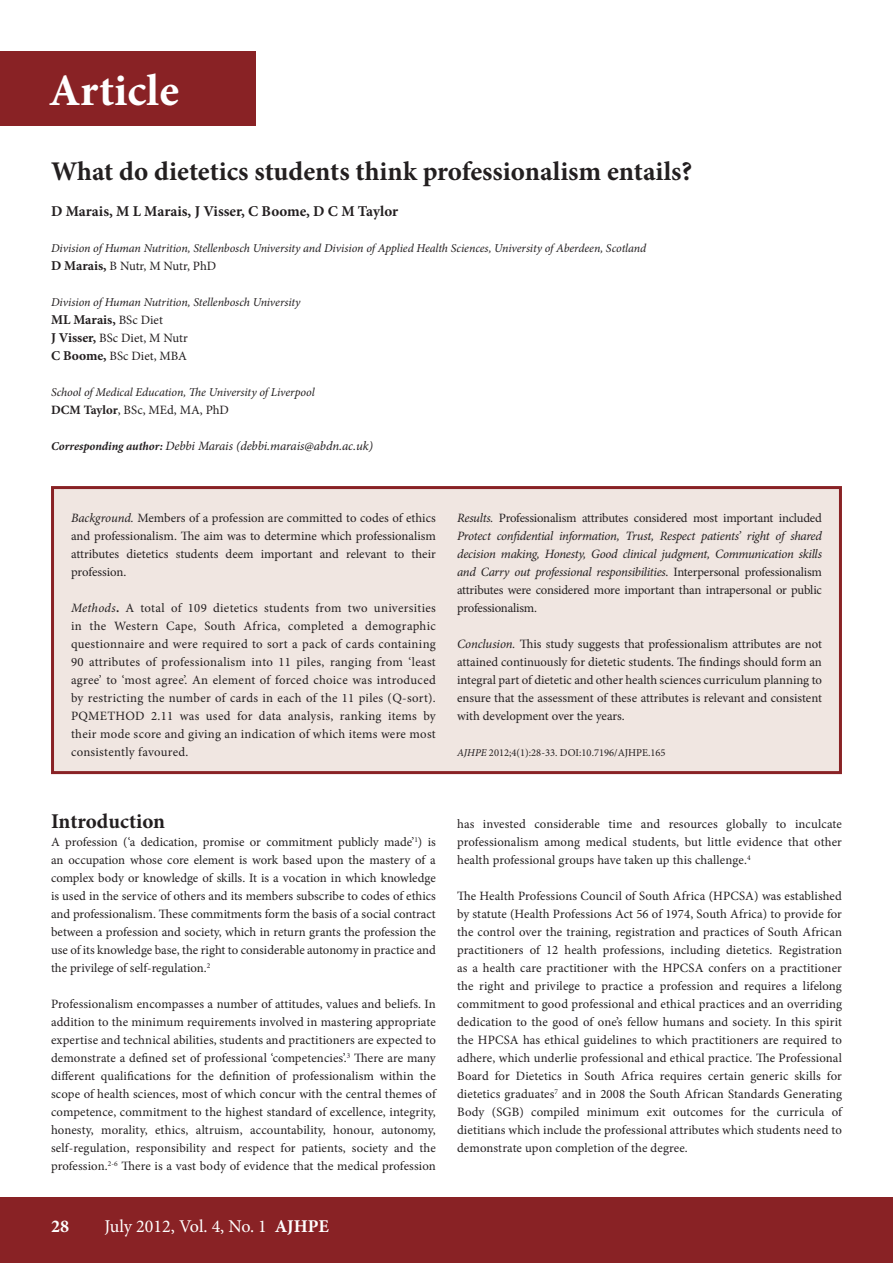
<style>
.page{position:relative;width:893px;height:1263px;background:#fff}
.page>*{position:absolute;margin:0;border:0;box-sizing:border-box;transform-origin:0 0}
.t1{font:700 45px "Minion Pro";letter-spacing:.005em;color:#fff}
.A_HEAD{font:700 27px "Minion Pro";color:#231f20}
.B_HEAD{font:700 21px "Minion Pro";letter-spacing:-.005em;color:#231f20}
.t2{font:18px "Minion Pro";letter-spacing:-.005em;color:#fff}
.t3{font:700 18px "Minion Pro";color:#fff}
.AUTHORS_NAME{font:700 15px "Minion Pro";letter-spacing:-.005em;color:#231f20}
.AUTHORS_NAME-2{font:700 13.5px "Minion Pro";color:#231f20}
.CPD_TEXT{font:12.75px/18px "Minion Pro";letter-spacing:.005em;color:#231f20;text-align:justify}
.CPD_TEXT-2{font:italic 12.75px/18px "Minion Pro";letter-spacing:-.025em;color:#231f20;text-align:justify}
.AUTHORS_NAME-3{font:12.75px "Minion Pro";color:#231f20}
.CORRESPONDENCE{font:italic 12.75px "Minion Pro";letter-spacing:-.015em;color:#231f20}
.AUTHORS_DETAILS{font:italic 12px "Minion Pro";letter-spacing:-.01em;color:#231f20}
.BODY_COPY{font:10.5px "Minion Pro";color:#231f20}
.s1{font-weight:700;font-size:13.5px}
.s2{font-weight:400;font-size:12.75px}
.s3{font-weight:700}
.s4{font-weight:700;font-size:12px}
.s5{font-style:italic}
.s6{font-style:normal}
</style>
<div class="page">
<div style="left:0;top:1197px;width:893px;height:66px;background:#892225"></div>
<div style="left:0;top:51px;width:255px;height:74px;background:#892225"></div>
<div style="left:53px;top:488px;width:787px;height:284px;background:#f0e6e1"></div>
<div style="left:51px;top:486px;width:791px;height:288px;border:3px solid #892225"></div>
<h1 class="t1" style="left:49px;top:59px;width:132px">Article</h1>
<p class="A_HEAD" style="left:51px;top:152px;width:643px">What do dietetics students think professionalism entails?</p>
<p class="AUTHORS_NAME" style="left:51px;top:201px;width:349px">D Marais, M L Marais, J Visser, C Boome, D C M Taylor</p>
<p class="AUTHORS_DETAILS" style="left:51px;top:240px;width:597px">Division of Human Nutrition, Stellenbosch University and Division of Applied Health Sciences, University of Aberdeen, Scotland</p>
<p class="AUTHORS_NAME-3" style="left:51px;top:257px;width:167px"><span class="s1">D Marais,</span> B Nutr, M Nutr, PhD</p>
<p class="AUTHORS_DETAILS" style="left:51px;top:294px;width:251px">Division of Human Nutrition, Stellenbosch University</p>
<p class="AUTHORS_NAME-2" style="left:51px;top:310px;width:113px">ML Marais, <span class="s2">BSc Diet</span></p>
<p class="AUTHORS_NAME-3" style="left:51px;top:329px;width:138px"><span class="s1">J Visser,</span> BSc Diet, M Nutr</p>
<p class="AUTHORS_NAME-3" style="left:51px;top:347px;width:137px"><span class="s1">C Boome,</span> BSc Diet, MBA</p>
<p class="AUTHORS_DETAILS" style="left:51px;top:384px;width:265px">School of Medical Education, The University of Liverpool</p>
<p class="CPD_TEXT" style="left:51px;top:401px;width:179px"><span class="s3">DCM Taylor</span>, BSc, MEd, MA, PhD</p>
<p class="CORRESPONDENCE" style="left:51px;top:437px;width:324px"><span class="s4">Corresponding author:</span> Debbi Marais (debbi.marais@abdn.ac.uk)</p>
<p class="CPD_TEXT" style="left:71px;top:509px;width:366px"><span class="s5">Background.</span> Members of a profession are committed to codes of ethics and professionalism. The aim was to determine which professionalism attributes dietetics students deem important and relevant to their profession.</p>
<p class="CPD_TEXT" style="left:71px;top:599px;width:366px"><span class="s5">Methods</span><span class="s3">.</span> A total of 109 dietetics students from two universities in the Western Cape, South Africa, completed a demographic questionnaire and were required to sort a pack of cards containing 90 attributes of professionalism into 11 piles, ranging from ‘least agree’ to ‘most agree’. An element of forced choice was introduced by restricting the number of cards in each of the 11 piles (Q-sort).<br>PQMETHOD 2.11 was used for data analysis, ranking items by their mode score and giving an indication of which items were most consistently favoured.</p>
<p class="CPD_TEXT-2" style="left:457px;top:509px;width:366px">Results. <span class="s6">Professionalism attributes considered most important included </span>Protect confidential information, Trust, Respect patients’ right of shared decision making, Honesty, Good clinical judgment, Communication skills and Carry out professional responsibilities<span class="s6">. Interpersonal professionalism attributes were considered more important than intrapersonal or public professionalism.</span></p>
<p class="CPD_TEXT" style="left:457px;top:635px;width:366px"><span class="s5">Conclusion.</span> This study suggests that professionalism attributes are not attained continuously for dietetic students. The findings should form an integral part of dietetic and other health sciences curriculum planning to ensure that the assessment of these attributes is relevant and consistent with development over the years.</p>
<p class="BODY_COPY" style="left:457px;top:746px;width:210px"><span class="s5">AJHPE</span> 2012;4(1):28-33. DOI:10.7196/AJHPE.165</p>
<p class="B_HEAD" style="left:51px;top:806px;width:116px">Introduction</p>
<p class="CPD_TEXT" style="left:51px;top:833px;width:386px">A profession (‘a dedication, promise or commitment publicly made’<sup>1</sup>) is an occupation whose core element is work based upon the mastery of a complex body or knowledge of skills. It is a vocation in which knowledge is used in the service of others and its members subscribe to codes of ethics and professionalism. These commitments form the basis of a social contract between a profession and society, which in return grants the profession the use of its knowledge base, the right to considerable autonomy in practice and the privilege of self-regulation.<sup>2</sup></p>
<p class="CPD_TEXT" style="left:51px;top:995px;width:386px">Professionalism encompasses a number of attitudes, values and beliefs. In addition to the minimum requirements involved in mastering appropriate expertise and technical abilities, students and practitioners are expected to demonstrate a defined set of professional ‘competencies’.<sup>3</sup> There are many different qualifications for the definition of professionalism within the scope of health sciences, most of which concur with the central themes of competence, commitment to the highest standard of excellence, integrity, honesty, morality, ethics, altruism, accountability, honour, autonomy, self-regulation, responsibility and respect for patients, society and the profession.<sup>2-6</sup> There is a vast body of evidence that the medical profession</p>
<p class="t3" style="left:51px;top:1213px;width:20px">28</p>
<p class="t2" style="left:105px;top:1214px;width:226px">July 2012, Vol. 4, No. 1 <span class="s3">AJHPE</span></p>
<p class="CPD_TEXT" style="left:457px;top:815px;width:386px">has invested considerable time and resources globally to inculcate professionalism among medical students, but little evidence that other health professional groups have taken up this challenge.<sup>4</sup></p>
<p class="CPD_TEXT" style="left:457px;top:887px;width:386px">The Health Professions Council of South Africa (HPCSA) was established by statute (Health Professions Act 56 of 1974, South Africa) to provide for the control over the training, registration and practices of South African practitioners of 12 health professions, including dietetics. Registration as a health care practitioner with the HPCSA confers on a practitioner the right and privilege to practice a profession and requires a lifelong commitment to good professional and ethical practices and an overriding dedication to the good of one’s fellow humans and society. In this spirit the HPCSA has ethical guidelines to which practitioners are required to adhere, which underlie professional and ethical practice. The Professional Board for Dietetics in South Africa requires certain generic skills for dietetics graduates<sup>7</sup> and in 2008 the South African Standards Generating Body (SGB) compiled minimum exit outcomes for the curricula of dietitians which include the professional attributes which students need to demonstrate upon completion of the degree.</p>
</div>
